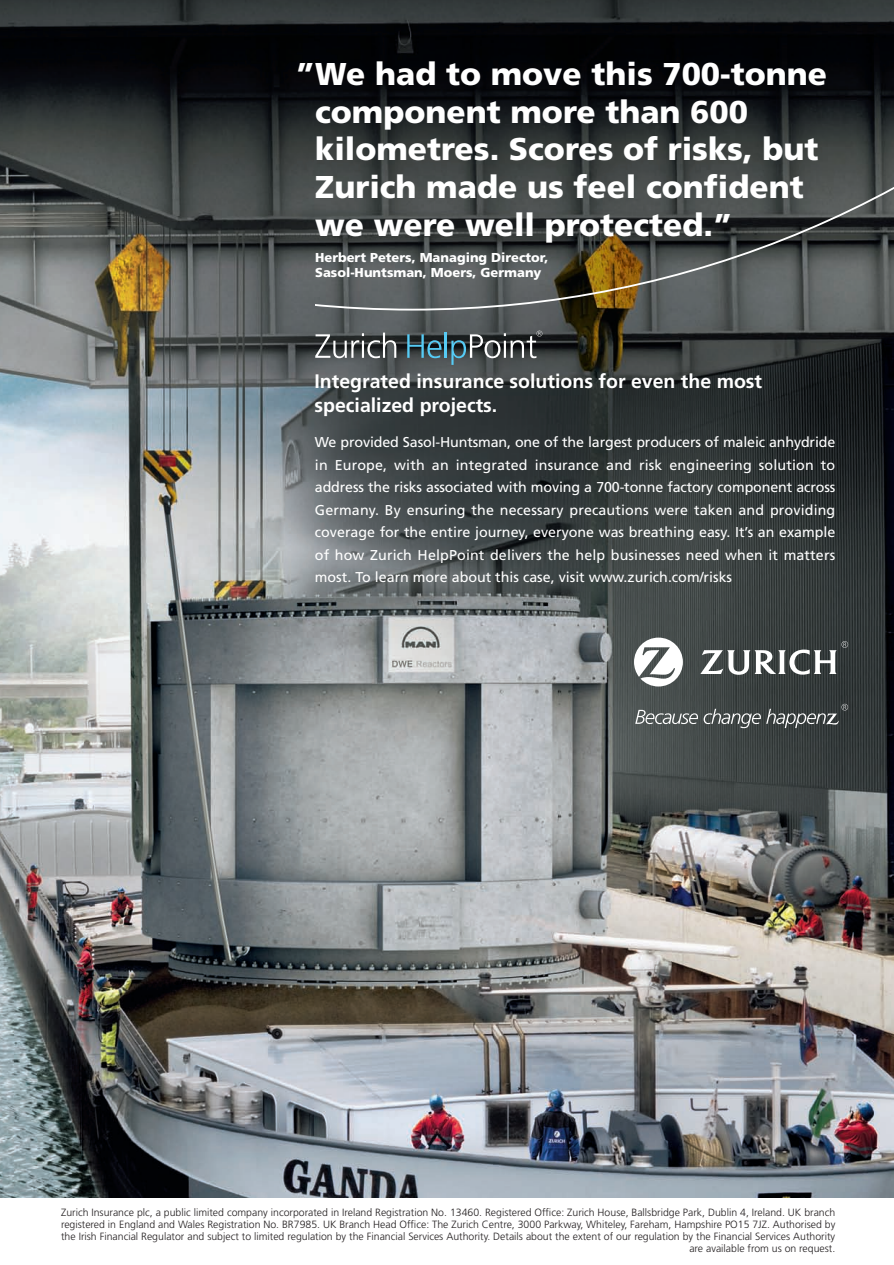
<style>
.page{position:relative;width:894px;height:1265px;background:#fff}
.page>*{position:absolute;margin:0;border:0;box-sizing:border-box;transform-origin:0 0}
.t1{font:900 31.5px/37.8px "Frutiger";color:#fff}
.t2{font:700 19.5px/24px "Frutiger";color:#fff}
.t3{font:14.25px/22.5px "Frutiger";color:#fff;text-align:justify}
.t4{font:900 12.9px/15px "Frutiger";color:#fff}
.t5{font:300 10.5px/12px "Frutiger";color:#231f20;text-align:right}
</style>
<div class="page">
<img style="left:0;top:0;width:894px;height:1197px">
<svg style="left:315px;top:161px;width:579px;height:149px;background:#4a4d4a"></svg>
<svg style="left:634px;top:637px;width:49px;height:49px"></svg>
<svg style="left:700px;top:641px;width:148px;height:33px"></svg>
<svg style="left:635px;top:703px;width:213px;height:25px;background:#595f5e"></svg>
<svg style="left:315px;top:332px;width:81px;height:26px;background:#626566"></svg>
<svg style="left:407px;top:334px;width:34px;height:24px"></svg>
<hr style="left:445px;top:332px;width:2px;height:26px;background:#56cbf5">
<svg style="left:451px;top:330px;width:91px;height:35px;background:#50585b"></svg>
<p class="t1" style="left:315px;top:57px;width:513px;text-indent:-19px">”We had to move this 700-tonne component more than 600 kilometres. Scores of risks, but<br>Zurich made us feel confident we were well protected.”</p>
<p class="t4" style="left:315px;top:251px;width:235px">Herbert Peters, Managing Director,<br>Sasol-Huntsman, Moers, Germany</p>
<p class="t2" style="left:314px;top:370px;width:449px">Integrated insurance solutions for even the most specialized projects.</p>
<p class="t3" style="left:315px;top:432px;width:522px">We provided Sasol-Huntsman, one of the largest producers of maleic anhydride in Europe, with an integrated insurance and risk engineering solution to address the risks associated with moving a 700-tonne factory component across Germany. By ensuring the necessary precautions were taken and providing coverage for the entire journey, everyone was breathing easy. It’s an example of how Zurich HelpPoint delivers the help businesses need when it matters most. To learn more about this case, visit www.zurich.com/risks</p>
<p class="t5" style="left:61px;top:1207px;width:775px">Zurich Insurance plc, a public limited company incorporated in Ireland Registration No. 13460. Registered Office: Zurich House, Ballsbridge Park, Dublin 4, Ireland. UK branch registered in England and Wales Registration No. BR7985. UK Branch Head Office: The Zurich Centre, 3000 Parkway, Whiteley, Fareham, Hampshire PO15 7JZ. Authorised by the Irish Financial Regulator and subject to limited regulation by the Financial Services Authority. Details about the extent of our regulation by the Financial Services Authority are available from us on request.</p>
</div>
